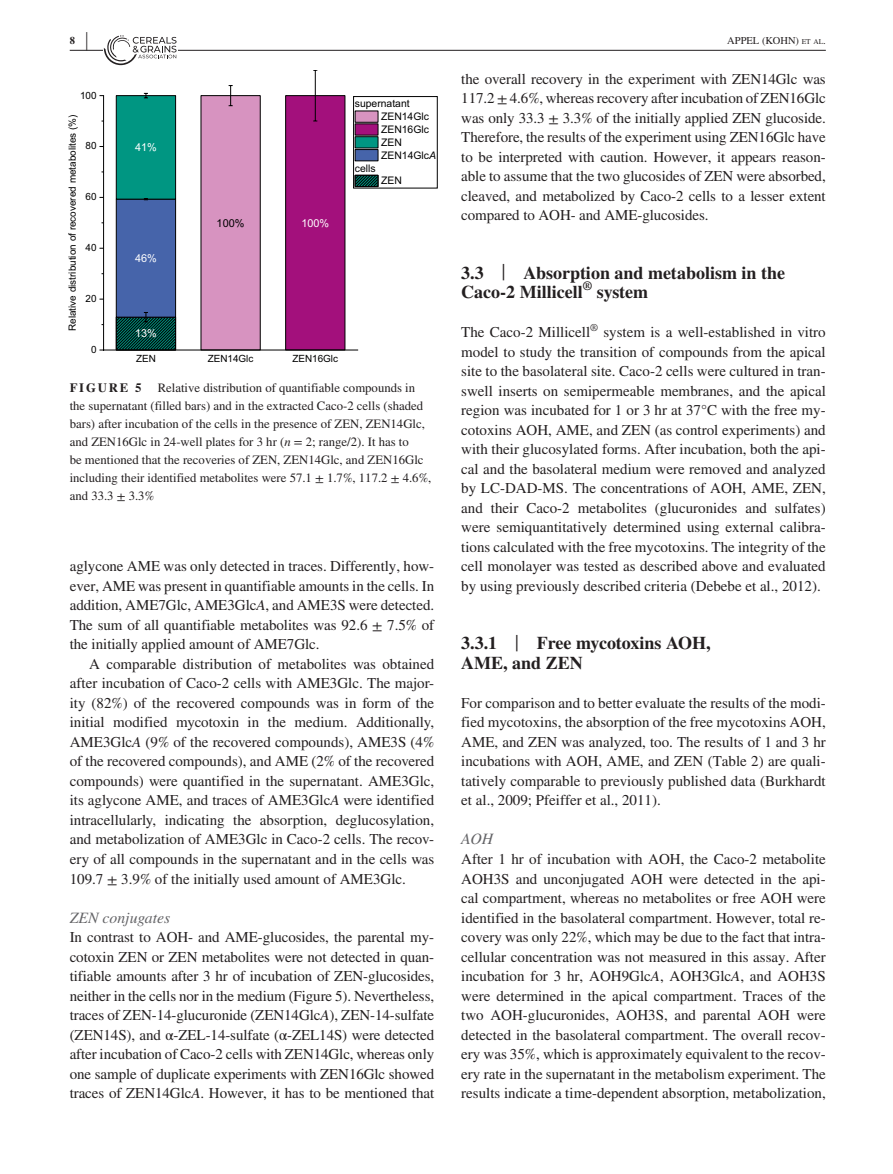
<style>
.page{position:relative;width:893px;height:1174px;background:#fff}
.page>*{position:absolute;margin:0;border:0;box-sizing:border-box;transform-origin:0 0}
.t1{font:700 25.95px "STIX";color:#231f20;scale:.36 1}
.t2{font:700 18px/19.5px "STIX";color:#231f20}
.t3{font:italic 15.75px "STIX";color:#636366}
.t4{font:15px/19.5px "STIX";color:#231f20;text-align:justify}
.t5{font:12.75px/18px "STIX";color:#231f20}
.t6{font:700 12.75px "STIX";letter-spacing:.14em;color:#231f20}
.t7{font:10.95px "Arial";color:#fff}
.t8{font:10.95px "Arial";color:#000}
.t9{font:10.5px "Arial";color:#000}
.t10{font:10.5px "STIX";color:#231f20}
.t11{font:700 10.5px "STIX";color:#231f20}
.t12{font:10.5px "STIX";color:#231f20}
.t13{font:9.9px "Arial";color:#000}
.s1{font-size:7.35px}
.s2{font-style:italic}
.s3{font-weight:400;font-size:23.7px}
</style>
<div class="page">
<hr style="left:70px;top:50px;width:756px;height:1px;background:#231f20">
<div style="left:103px;top:34px;width:75px;height:32px;background:#fff"></div>
<svg style="left:104px;top:35px;width:73px;height:30px"></svg>
<div style="left:116px;top:199px;width:60px;height:118px;background:#4664aa;border:1px solid #000"></div>
<div style="left:116px;top:95px;width:60px;height:104px;background:#009682;border:1px solid #000"></div>
<div style="left:285px;top:95px;width:60px;height:255px;background:#a3107c;border:1px solid #000"></div>
<div style="left:201px;top:95px;width:60px;height:255px;background:#d793c0;border:1px solid #000"></div>
<svg style="left:229px;top:85px;width:4px;height:21px"></svg>
<svg style="left:313px;top:70px;width:4px;height:52px"></svg>
<svg style="left:144px;top:93px;width:4px;height:6px"></svg>
<svg style="left:115px;top:312px;width:62px;height:39px;background:#0e4848"></svg>
<hr style="left:104px;top:349px;width:254px;height:1px;background:#000">
<hr style="left:103px;top:96px;width:1px;height:254px;background:#000">
<div style="left:353px;top:96px;width:84px;height:92px;border:1px solid #000"></div>
<div style="left:355px;top:111px;width:23px;height:12px;background:#d793c0;border:1px solid #000"></div>
<div style="left:355px;top:124px;width:23px;height:11px;background:#a3107c"></div>
<div style="left:355px;top:136px;width:23px;height:12px;background:#009682;border:1px solid #000"></div>
<div style="left:355px;top:149px;width:23px;height:12px;background:#4664aa;border:1px solid #000"></div>
<svg style="left:354px;top:174px;width:25px;height:14px"></svg>
<div style="left:355px;top:175px;width:23px;height:12px;border:1px solid #000"></div>
<p class="t11" style="left:70px;top:34px;width:7px">8</p>
<h1 class="t1" style="left:86px;top:26px;width:7px">|</h1>
<p class="t10" style="left:727px;top:33px;width:100px">APPEL (KOHN) <span class="s1">et al</span> .</p>
<p class="t13" style="left:80px;top:89px;width:18px">100</p>
<p class="t13" style="left:66px;top:331px;width:218px;rotate:-90deg">Relative distribution of recovered metabolites (%)</p>
<p class="t13" style="left:86px;top:139px;width:13px">80</p>
<p class="t13" style="left:86px;top:190px;width:13px">60</p>
<p class="t13" style="left:86px;top:241px;width:13px">40</p>
<p class="t13" style="left:86px;top:292px;width:13px">20</p>
<p class="t13" style="left:91px;top:343px;width:7px">0</p>
<p class="t7" style="left:135px;top:140px;width:23px">41%</p>
<p class="t7" style="left:135px;top:251px;width:23px">46%</p>
<p class="t8" style="left:217px;top:216px;width:29px">100%</p>
<p class="t7" style="left:301px;top:216px;width:29px">100%</p>
<p class="t9" style="left:355px;top:97px;width:56px">supernatant</p>
<p class="t9" style="left:381px;top:110px;width:49px">ZEN14Glc</p>
<p class="t9" style="left:381px;top:122px;width:49px">ZEN16Glc</p>
<p class="t9" style="left:381px;top:135px;width:22px">ZEN</p>
<p class="t9" style="left:381px;top:148px;width:56px">ZEN14Glc<span class="s2">A</span></p>
<p class="t9" style="left:355px;top:161px;width:22px">cells</p>
<p class="t9" style="left:381px;top:174px;width:22px">ZEN</p>
<p class="t7" style="left:135px;top:326px;width:23px">13%</p>
<p class="t13" style="left:136px;top:352px;width:21px">ZEN</p>
<p class="t13" style="left:208px;top:352px;width:47px">ZEN14Glc</p>
<p class="t13" style="left:292px;top:352px;width:47px">ZEN16Glc</p>
<p class="t6" style="left:70px;top:380px;width:73px">FIGURE 5</p>
<p class="t5" style="left:70px;top:380px;width:363px;text-indent:88px">Relative distribution of quantifiable compounds in the supernatant (filled bars) and in the extracted Caco-2 cells (shaded bars) after incubation of the cells in the presence of ZEN, ZEN14Glc, and ZEN16Glc in 24-well plates for 3 hr (<span class="s2">n</span> = 2; range/2). It has to<br>be mentioned that the recoveries of ZEN, ZEN14Glc, and ZEN16Glc including their identified metabolites were 57.1 ± 1.7%, 117.2 ± 4.6%, and 33.3 ± 3.3%</p>
<p class="t4" style="left:70px;top:557px;width:366px">aglycone AME was only detected in traces. Differently, how&shy;ever, AME was present in quantifiable amounts in the cells. In addition, AME7Glc, AME3Glc<span class="s2">A</span>, and AME3S were detected.<br>The sum of all quantifiable metabolites was 92.6 ± 7.5% of the initially applied amount of AME7Glc.</p>
<p class="t4" style="left:70px;top:655px;width:366px;text-indent:20px">A comparable distribution of metabolites was obtained after incubation of Caco-2 cells with AME3Glc. The major&shy;ity (82%) of the recovered compounds was in form of the initial modified mycotoxin in the medium. Additionally, AME3Glc<span class="s2">A</span> (9% of the recovered compounds), AME3S (4% of the recovered compounds), and AME (2% of the recovered compounds) were quantified in the supernatant. AME3Glc, its aglycone AME, and traces of AME3Glc<span class="s2">A</span> were identified intracellularly, indicating the absorption, deglucosylation, and metabolization of AME3Glc in Caco-2 cells. The recov&shy;ery of all compounds in the supernatant and in the cells was 109.7 ± 3.9% of the initially used amount of AME3Glc.</p>
<p class="t3" style="left:70px;top:906px;width:102px">ZEN conjugates</p>
<p class="t4" style="left:70px;top:928px;width:366px">In contrast to AOH- and AME-glucosides, the parental my&shy;cotoxin ZEN or ZEN metabolites were not detected in quan&shy;tifiable amounts after 3 hr of incubation of ZEN-glucosides, neither in the cells nor in the medium (Figure 5). Nevertheless, traces of ZEN-14-glucuronide (ZEN14Glc<span class="s2">A</span>), ZEN-14-sulfate (ZEN14S), and α-ZEL-14-sulfate (α-ZEL14S) were detected after incubation of Caco-2 cells with ZEN14Glc, whereas only one sample of duplicate experiments with ZEN16Glc showed traces of ZEN14Glc<span class="s2">A</span>. However, it has to be mentioned that</p>
<p class="t4" style="left:461px;top:70px;width:366px">the overall recovery in the experiment with ZEN14Glc was 117.2 ± 4.6%, whereas recovery after incubation of ZEN16Glc was only 33.3 ± 3.3% of the initially applied ZEN glucoside.<br>Therefore, the results of the experiment using ZEN16Glc have to be interpreted with caution. However, it appears reason&shy;able to assume that the two glucosides of ZEN were absorbed, cleaved, and metabolized by Caco-2 cells to a lesser extent compared to AOH- and AME-glucosides.</p>
<p class="t2" style="left:461px;top:263px;width:325px">3.3 <span class="s3">|</span> Absorption and metabolism in the<br>Caco-2 Millicell<sup>®</sup> system</p>
<p class="t4" style="left:461px;top:323px;width:130px">The Caco-2 Millicell</p>
<p class="t12" style="left:590px;top:320px;width:9px">®</p>
<p class="t4" style="left:461px;top:323px;width:366px;text-indent:142px">system is a well-established in vitro model to study the transition of compounds from the apical site to the basolateral site. Caco-2 cells were cultured in tran&shy;swell inserts on semipermeable membranes, and the apical region was incubated for 1 or 3 hr at 37°C with the free my&shy;cotoxins AOH, AME, and ZEN (as control experiments) and with their glucosylated forms. After incubation, both the api&shy;cal and the basolateral medium were removed and analyzed by LC-DAD-MS. The concentrations of AOH, AME, ZEN, and their Caco-2 metabolites (glucuronides and sulfates) were semiquantitatively determined using external calibra&shy;tions calculated with the free mycotoxins. The integrity of the cell monolayer was tested as described above and evaluated by using previously described criteria (Debebe et al., 2012).</p>
<p class="t2" style="left:461px;top:633px;width:251px">3.3.1 <span class="s3">|</span> Free mycotoxins AOH,<br>AME, and ZEN</p>
<p class="t4" style="left:461px;top:694px;width:366px">For comparison and to better evaluate the results of the modi&shy;fied mycotoxins, the absorption of the free mycotoxins AOH, AME, and ZEN was analyzed, too. The results of 1 and 3 hr incubations with AOH, AME, and ZEN (Table 2) are quali&shy;tatively comparable to previously published data (Burkhardt et al., 2009; Pfeiffer et al., 2011).</p>
<p class="t3" style="left:461px;top:828px;width:33px">AOH</p>
<p class="t4" style="left:461px;top:850px;width:366px">After 1 hr of incubation with AOH, the Caco-2 metabolite AOH3S and unconjugated AOH were detected in the api&shy;cal compartment, whereas no metabolites or free AOH were identified in the basolateral compartment. However, total re&shy;covery was only 22%, which may be due to the fact that intra&shy;cellular concentration was not measured in this assay. After incubation for 3 hr, AOH9Glc<span class="s2">A</span>, AOH3Glc<span class="s2">A</span>, and AOH3S were determined in the apical compartment. Traces of the two AOH-glucuronides, AOH3S, and parental AOH were detected in the basolateral compartment. The overall recov&shy;ery was 35%, which is approximately equivalent to the recov&shy;ery rate in the supernatant in the metabolism experiment. The results indicate a time-dependent absorption, metabolization,</p>
</div>
